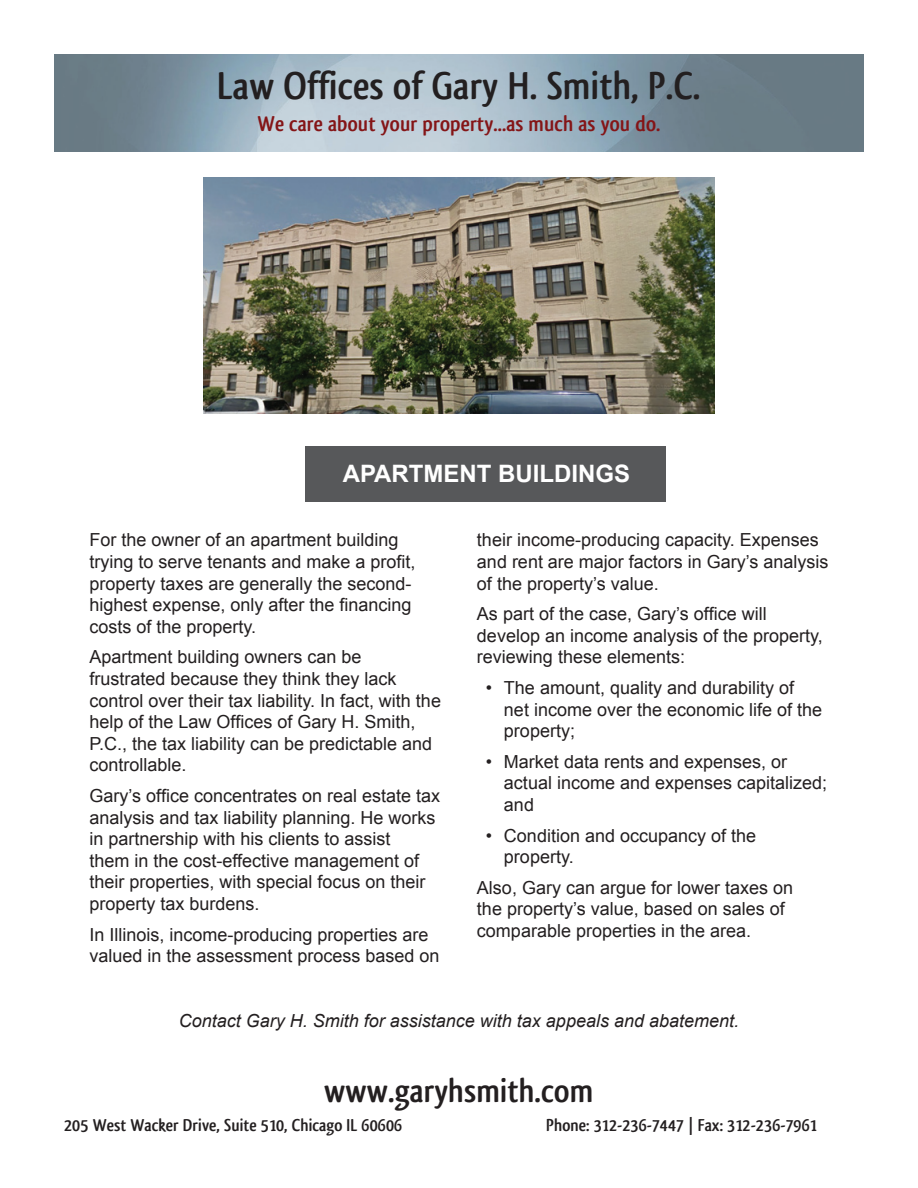
<style>
.page{position:relative;width:918px;height:1188px;background:#fff}
.page>*{position:absolute;margin:0;border:0;box-sizing:border-box;transform-origin:0 0}
.t1{font:700 40.5px "Qlassik";color:#231f20}
.t2{font:700 34.5px "Qlassik";color:#231f20}
.t3{font:700 24px "Arial";color:#fff}
.t4{font:700 22.5px "Qlassik";color:#841517}
.t5{font:18px/21.6px "Arial";color:#231f20}
.t6{font:700 18px "Qlassik";color:#231f20}
.t7{font:italic 18px "Arial";color:#231f20}
</style>
<div class="page">
<img style="left:54px;top:54px;width:810px;height:97px">
<img style="left:203px;top:177px;width:512px;height:236px">
<div style="left:306px;top:447px;width:360px;height:55px;background:#57585a"></div>
<h1 class="t1" style="left:217px;top:62px;width:485px">Law Offices of Gary H. Smith, P.C.</h1>
<p class="t4" style="left:257px;top:111px;width:405px">We care about your property...as much as you do.</p>
<h3 class="t3" style="left:343px;top:458px;width:289px">APARTMENT BUILDINGS</h3>
<p class="t5" style="left:89px;top:529px;width:328px">For the owner of an apartment building trying to serve tenants and make a profit, property taxes are generally the second&shy;highest expense, only after the financing costs of the property.</p>
<p class="t5" style="left:89px;top:646px;width:353px">Apartment building owners can be frustrated because they think they lack control over their tax liability. In fact, with the help of the Law Offices of Gary H. Smith, P.C., the tax liability can be predictable and controllable.</p>
<p class="t5" style="left:89px;top:785px;width:352px">Gary’s office concentrates on real estate tax analysis and tax liability planning. He works in partnership with his clients to assist<br>them in the cost-effective management of their properties, with special focus on their property tax burdens.</p>
<p class="t5" style="left:89px;top:924px;width:352px">In Illinois, income-producing properties are valued in the assessment process based on</p>
<p class="t5" style="left:477px;top:529px;width:353px">their income-producing capacity. Expenses and rent are major factors in Gary’s analysis of the property’s value.</p>
<p class="t5" style="left:477px;top:603px;width:347px">As part of the case, Gary’s office will develop an income analysis of the property, reviewing these elements:</p>
<p class="t5" style="left:504px;top:677px;width:320px;text-indent:-18px">• The amount, quality and durability of net income over the economic life of the property;</p>
<p class="t5" style="left:504px;top:751px;width:325px;text-indent:-18px">• Market data rents and expenses, or actual income and expenses capitalized; and</p>
<p class="t5" style="left:504px;top:825px;width:254px;text-indent:-18px">• Condition and occupancy of the property.</p>
<p class="t5" style="left:477px;top:877px;width:318px">Also, Gary can argue for lower taxes on the property’s value, based on sales of comparable properties in the area.</p>
<p class="t7" style="left:179px;top:1009px;width:562px">Contact Gary H. Smith for assistance with tax appeals and abatement.</p>
<h2 class="t2" style="left:324px;top:1070px;width:271px">www.garyhsmith.com</h2>
<p class="t6" style="left:64px;top:1115px;width:340px">205 West Wacker Drive, Suite 510, Chicago IL 60606</p>
<p class="t6" style="left:546px;top:1115px;width:272px">Phone: 312-236-7447 | Fax: 312-236-7961</p>
</div>
